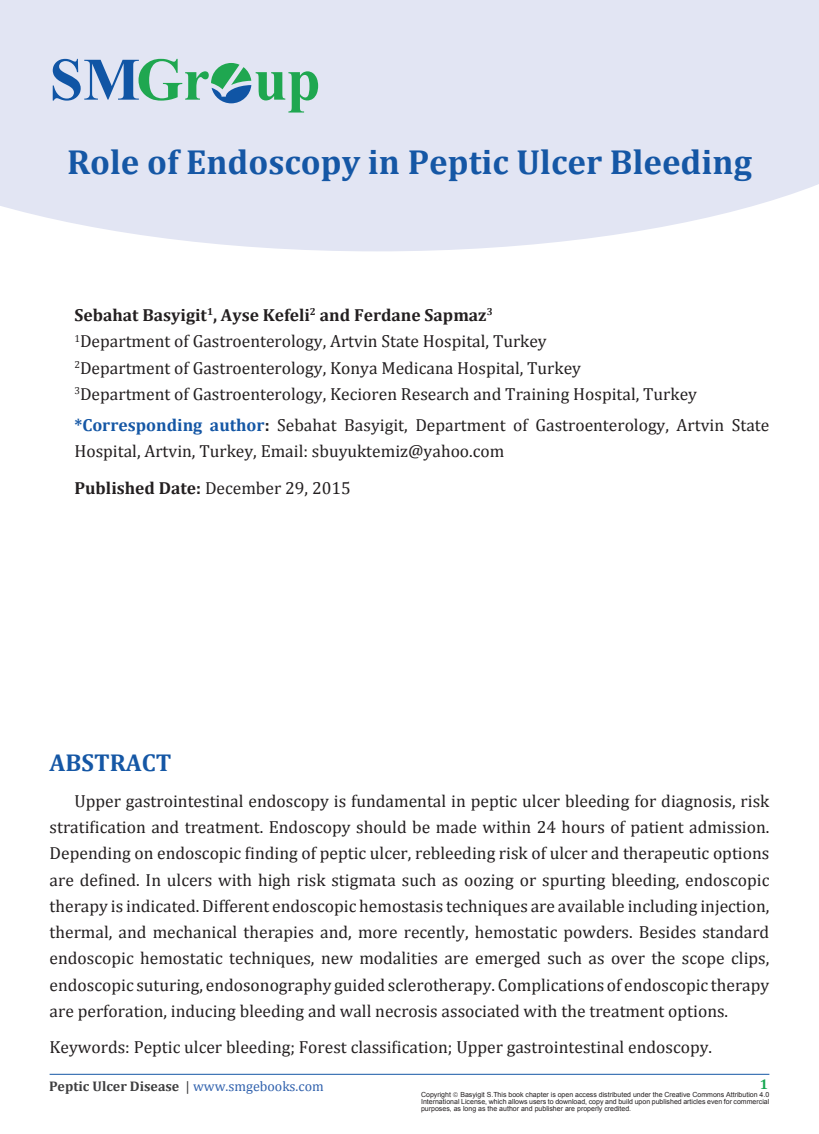
<style>
.page{position:relative;width:819px;height:1134px;background:#fff}
.page>*{position:absolute;margin:0;border:0;box-sizing:border-box;transform-origin:0 0}
.t1{font:700 60.2px "Times New Roman";color:#1fa750}
.t2{font:700 35px "Cambria";color:#1557a5}
.Sideheading{font:700 24.5px "Cambria";color:#1557a5}
.t3{font:17.5px/26.2px "Cambria";color:#231f20;text-align:justify}
.t4{font:700 17.5px "Cambria";color:#231f20}
.t5{font:700 14px "Cambria";color:#3e3e3f}
.t6{font:700 14px "Cambria";color:#16a751}
.t7{font:7px/7px "Arial";color:#231f20;text-align:justify}
.s1{color:#1055a5}
.s2{font-weight:700;color:#1557a5}
.s3{font-weight:700}
.s4{font-weight:400}
.s5{font-weight:400;color:#3162ad}
</style>
<div class="page">
<hr style="left:50px;top:1074px;width:719px;height:1px;background:#1557a5">
<svg style="left:0;top:0;width:819px;height:251px;background:#e4e6f3"></svg>
<svg style="left:211px;top:63px;width:40px;height:40px;background:#6aaca6"></svg>
<p class="t1" style="left:50px;top:38px;width:273px"><span class="s1">SM</span>Gr up</p>
<p class="t2" style="left:67px;top:137px;width:686px">Role of Endoscopy in Peptic Ulcer Bleeding</p>
<p class="t4" style="left:74px;top:303px;width:420px">Sebahat Basyigit<sup>1</sup>, Ayse Kefeli<sup>2</sup> and Ferdane Sapmaz<sup>3</sup></p>
<p class="t3" style="left:74px;top:328px;width:474px"><sup>1</sup>Department of Gastroenterology, Artvin State Hospital, Turkey</p>
<p class="t3" style="left:74px;top:354px;width:508px"><sup>2</sup>Department of Gastroenterology, Konya Medicana Hospital, Turkey</p>
<p class="t3" style="left:74px;top:381px;width:624px"><sup>3</sup>Department of Gastroenterology, Kecioren Research and Training Hospital, Turkey</p>
<p class="t3" style="left:74px;top:412px;width:696px"><span class="s2">*Corresponding author</span><span class="s3">:</span> Sebahat Basyigit, Department of Gastroenterology, Artvin State<br>Hospital, Artvin, Turkey, Email: sbuyuktemiz@yahoo.com</p>
<p class="t3" style="left:74px;top:474px;width:278px"><span class="s3">Published Date:</span> December 29, 2015</p>
<p class="Sideheading" style="left:50px;top:745px;width:124px">ABSTRACT</p>
<p class="t3" style="left:50px;top:788px;width:721px;text-indent:25px">Upper gastrointestinal endoscopy is fundamental in peptic ulcer bleeding for diagnosis, risk stratification and treatment. Endoscopy should be made within 24 hours of patient admission.<br>Depending on endoscopic finding of peptic ulcer, rebleeding risk of ulcer and therapeutic options are defined. In ulcers with high risk stigmata such as oozing or spurting bleeding, endoscopic therapy is indicated. Different endoscopic hemostasis techniques are available including injection, thermal, and mechanical therapies and, more recently, hemostatic powders. Besides standard endoscopic hemostatic techniques, new modalities are emerged such as over the scope clips, endoscopic suturing, endosonography guided sclerotherapy. Complications of endoscopic therapy are perforation, inducing bleeding and wall necrosis associated with the treatment options.</p>
<p class="t3" style="left:50px;top:1034px;width:664px">Keywords: Peptic ulcer bleeding; Forest classification; Upper gastrointestinal endoscopy.</p>
<p class="t5" style="left:49px;top:1076px;width:276px">Peptic Ulcer Disease <span class="s4">|</span> <span class="s5">www.smgebooks.com</span></p>
<p class="t6" style="left:760px;top:1075px;width:10px">1</p>
<p class="t7" style="left:421px;top:1091px;width:31px">Copyright</p>
<p class="t7" style="left:421px;top:1091px;width:350px;text-indent:39px">Basyigit S.This book chapter is open access distributed under the Creative Commons Attribution 4.0<br>International License, which allows users to download, copy and build upon published articles even for commercial purposes, as long as the author and publisher are properly credited.</p>
</div>
